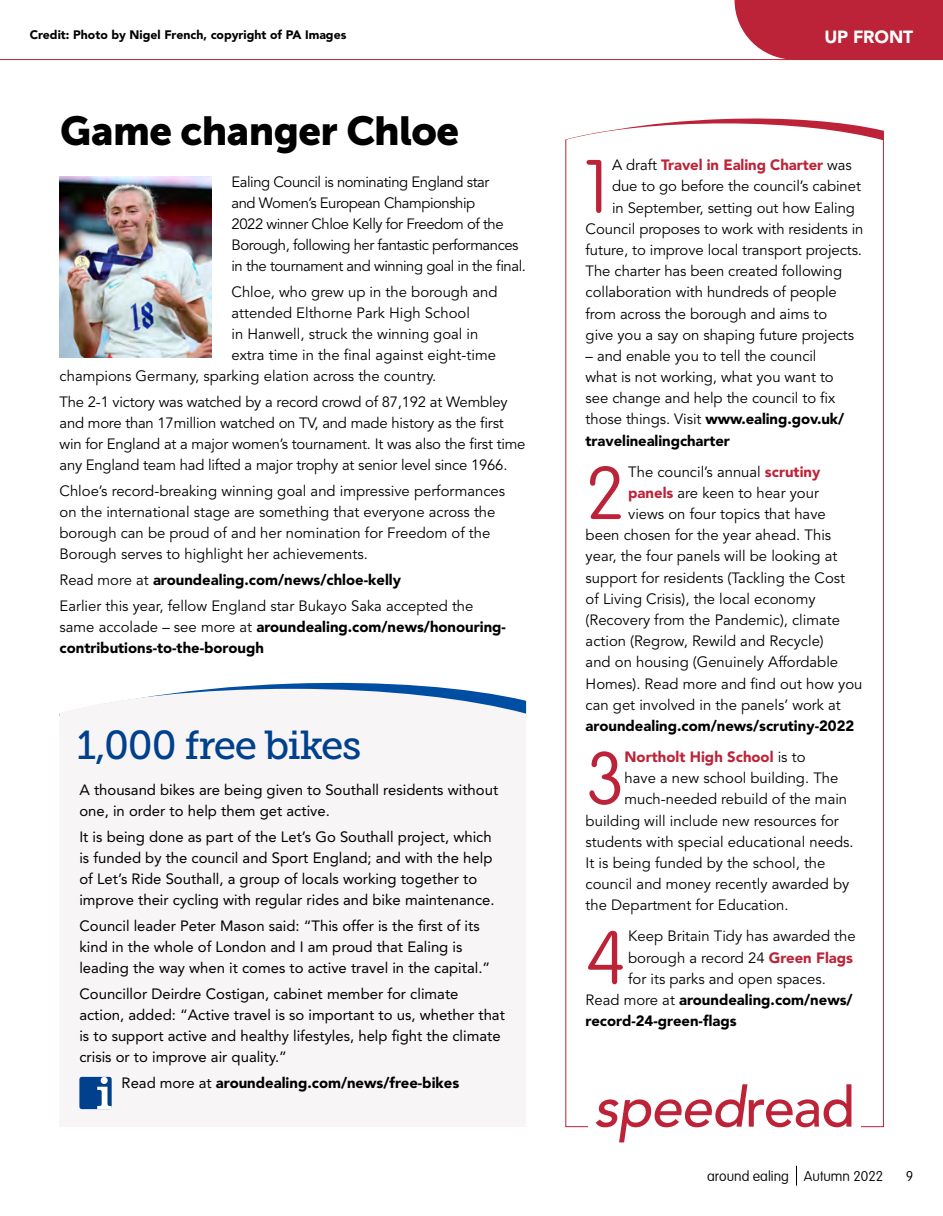
<style>
.page{position:relative;width:943px;height:1216px;background:#fff}
.page>*{position:absolute;margin:0;border:0;box-sizing:border-box;transform-origin:0 0}
.t1{font:100 73.85px "VAG Rounded";color:#bd2338}
.t2{font:italic 500 56px "Avenir";letter-spacing:-.015em;color:#bd2338}
.t3{font:40.25px "Museo Sans 900";letter-spacing:-.015em;color:#000}
.t4{font:40.25px "Museo Slab 500";letter-spacing:-.03em;color:#00408c}
.t5{font:900 17.5px "Avenir";letter-spacing:-.01em;color:#fff}
.t6{font:14.88px/21px "Avenir";color:#000}
.t7{font:14.88px/21px "Avenir";color:#000}
.t8{font:900 14.88px/21px "Avenir";color:#000}
.t9{font:14.88px/21px "Avenir";letter-spacing:-.03em;color:#000}
.t10{font:900 14.88px "Avenir";letter-spacing:-.005em;color:#bd2338}
.t11{font:100 14px "VAG Rounded";color:#000}
.t12{font:900 12.25px "Avenir";color:#000}
.s1{font-weight:900}
.s2{font-weight:400}
.s3{font-weight:400;color:#000}
.s4{font-weight:900;color:#bd2338}
.s5{font-style:normal}
</style>
<div class="page">
<div style="left:60px;top:721px;width:466px;height:405px;background:#f7f5f5"></div>
<svg style="left:62px;top:682px;width:464px;height:32px"></svg>
<div style="left:79px;top:1076px;width:33px;height:33px;background:#00408c;border-radius:2px"></div>
<svg style="left:97px;top:1076px;width:15px;height:33px"></svg>
<hr style="left:0;top:59px;width:943px;height:1px;background:#bd2338">
<svg style="left:734px;top:0;width:60px;height:60px"></svg>
<div style="left:794px;top:0;width:149px;height:60px;background:#bd2338"></div>
<svg style="left:614px;top:118px;width:266px;height:12px"></svg>
<svg style="left:565px;top:130px;width:319px;height:997px"></svg>
<div style="left:588px;top:1116px;width:272px;height:20px;background:#fff"></div>
<img style="left:60px;top:176px;width:152px;height:181px">
<svg style="left:796px;top:1165px;width:1px;height:20px"></svg>
<p class="t12" style="left:30px;top:27px;width:318px">Credit: Photo by Nigel French, copyright of PA Images</p>
<h3 class="t3" style="left:60px;top:108px;width:400px">Game changer Chloe</h3>
<p class="t9" style="left:231px;top:171px;width:296px">Ealing Council is nominating England star<br>and Women’s European Championship<br>2022 winner Chloe Kelly for Freedom of the Borough, following her fantastic performances in the tournament and winning goal in the final.</p>
<p class="t6" style="left:231px;top:281px;width:267px">Chloe, who grew up in the borough and</p>
<p class="t6" style="left:231px;top:302px;width:240px">attended Elthorne Park High School</p>
<p class="t6" style="left:231px;top:323px;width:248px">in Hanwell, struck the winning goal in</p>
<p class="t6" style="left:231px;top:344px;width:266px">extra time in the final against eight-time</p>
<p class="t6" style="left:60px;top:365px;width:378px">champions Germany, sparking elation across the country.</p>
<p class="t6" style="left:60px;top:391px;width:467px">The 2-1 victory was watched by a record crowd of 87,192 at Wembley and more than 17million watched on TV, and made history as the first win for England at a major women’s tournament. It was also the first time any England team had lifted a major trophy at senior level since 1966.</p>
<p class="t6" style="left:60px;top:480px;width:447px">Chloe’s record-breaking winning goal and impressive performances on the international stage are something that everyone across the borough can be proud of and her nomination for Freedom of the Borough serves to highlight her achievements.</p>
<p class="t6" style="left:60px;top:567px;width:415px;line-height:25.9px">Read more at <span class="s1">aroundealing.com/news/chloe-kelly<br></span>Earlier this year, fellow England star Bukayo Saka accepted the</p>
<p class="t8" style="left:60px;top:615px;width:448px"><span class="s2">same accolade – see more at</span> aroundealing.com/news/honouring&shy;contributions-to-the-borough</p>
<h3 class="t4" style="left:77px;top:722px;width:286px">1,000 free bikes</h3>
<p class="t7" style="left:79px;top:779px;width:420px">A thousand bikes are being given to Southall residents without one, in order to help them get active.</p>
<p class="t7" style="left:79px;top:826px;width:417px">It is being done as part of the Let’s Go Southall project, which is funded by the council and Sport England; and with the help of Let’s Ride Southall, a group of locals working together to improve their cycling with regular rides and bike maintenance.</p>
<p class="t7" style="left:79px;top:915px;width:412px">Council leader Peter Mason said: “This offer is the first of its kind in the whole of London and I am proud that Ealing is leading the way when it comes to active travel in the capital.”</p>
<p class="t7" style="left:79px;top:983px;width:427px">Councillor Deirdre Costigan, cabinet member for climate action, added: “Active travel is so important to us, whether that is to support active and healthy lifestyles, help fight the climate crisis or to improve air quality.”</p>
<p class="t8" style="left:122px;top:1072px;width:339px"><span class="s2">Read more at</span> aroundealing.com/news/free-bikes</p>
<p class="t5" style="left:824px;top:26px;width:90px">UP FRONT</p>
<h1 class="t1" style="left:583px;top:144px;width:27px">1</h1>
<p class="t10" style="left:612px;top:156px;width:241px"><span class="s3">A draft</span> Travel in Ealing Charter <span class="s3">was</span></p>
<p class="t6" style="left:612px;top:176px;width:250px">due to go before the council’s cabinet</p>
<p class="t6" style="left:612px;top:197px;width:244px">in September, setting out how Ealing</p>
<p class="t6" style="left:585px;top:218px;width:279px">Council proposes to work with residents in</p>
<p class="t6" style="left:585px;top:240px;width:278px">future, to improve local transport projects.</p>
<p class="t6" style="left:585px;top:261px;width:258px">The charter has been created following</p>
<p class="t6" style="left:585px;top:282px;width:253px">collaboration with hundreds of people</p>
<p class="t6" style="left:585px;top:303px;width:243px">from across the borough and aims to</p>
<p class="t6" style="left:585px;top:324px;width:270px">give you a say on shaping future projects</p>
<p class="t6" style="left:585px;top:345px;width:260px">– and enable you to tell the council what is not working, what you want to see change and help the council to fix those things. Visit <span class="s1">www.ealing.gov.uk/ travelinealingcharter</span></p>
<h1 class="t1" style="left:585px;top:451px;width:41px">2</h1>
<p class="t6" style="left:628px;top:461px;width:194px">The council’s annual <span class="s4">scrutiny</span></p>
<p class="t6" style="left:628px;top:482px;width:192px"><span class="s4">panels</span> are keen to hear your</p>
<p class="t6" style="left:628px;top:504px;width:199px">views on four topics that have</p>
<p class="t6" style="left:585px;top:525px;width:247px">been chosen for the year ahead. This</p>
<p class="t6" style="left:585px;top:546px;width:253px">year, the four panels will be looking at</p>
<p class="t6" style="left:585px;top:567px;width:261px">support for residents (Tackling the Cost</p>
<p class="t6" style="left:585px;top:588px;width:231px">of Living Crisis), the local economy</p>
<p class="t6" style="left:585px;top:610px;width:256px">(Recovery from the Pandemic), climate</p>
<p class="t6" style="left:585px;top:631px;width:240px">action (Regrow, Rewild and Recycle)</p>
<p class="t6" style="left:585px;top:652px;width:254px">and on housing (Genuinely Affordable</p>
<p class="t6" style="left:585px;top:673px;width:278px">Homes). Read more and find out how you</p>
<p class="t6" style="left:585px;top:694px;width:257px">can get involved in the panels’ work at</p>
<p class="t8" style="left:585px;top:715px;width:270px">aroundealing.com/news/scrutiny-2022</p>
<h1 class="t1" style="left:585px;top:736px;width:41px">3</h1>
<p class="t10" style="left:624px;top:747px;width:182px">Northolt High School <span class="s3">is to</span></p>
<p class="t6" style="left:624px;top:768px;width:215px">have a new school building. The</p>
<p class="t6" style="left:624px;top:789px;width:224px">much-needed rebuild of the main</p>
<p class="t6" style="left:585px;top:810px;width:255px">building will include new resources for</p>
<p class="t6" style="left:585px;top:831px;width:270px">students with special educational needs.</p>
<p class="t6" style="left:585px;top:852px;width:241px">It is being funded by the school, the</p>
<p class="t6" style="left:585px;top:874px;width:265px">council and money recently awarded by</p>
<p class="t6" style="left:585px;top:895px;width:204px">the Department for Education.</p>
<h1 class="t1" style="left:585px;top:915px;width:41px">4</h1>
<p class="t6" style="left:628px;top:926px;width:229px">Keep Britain Tidy has awarded the</p>
<p class="t6" style="left:628px;top:947px;width:226px">borough a record 24 <span class="s4">Green Flags</span></p>
<p class="t6" style="left:628px;top:968px;width:199px">for its parks and open spaces.</p>
<p class="t8" style="left:585px;top:989px;width:268px"><span class="s2">Read more at</span> aroundealing.com/news/</p>
<p class="t8" style="left:585px;top:1010px;width:152px">record-24-green-flags</p>
<h2 class="t2" style="left:593px;top:1074px;width:263px">speed<span class="s5">read</span></h2>
<p class="t11" style="left:707px;top:1168px;width:178px">around ealing Autumn 2022</p>
<p class="t11" style="left:905px;top:1168px;width:9px">9</p>
</div>
